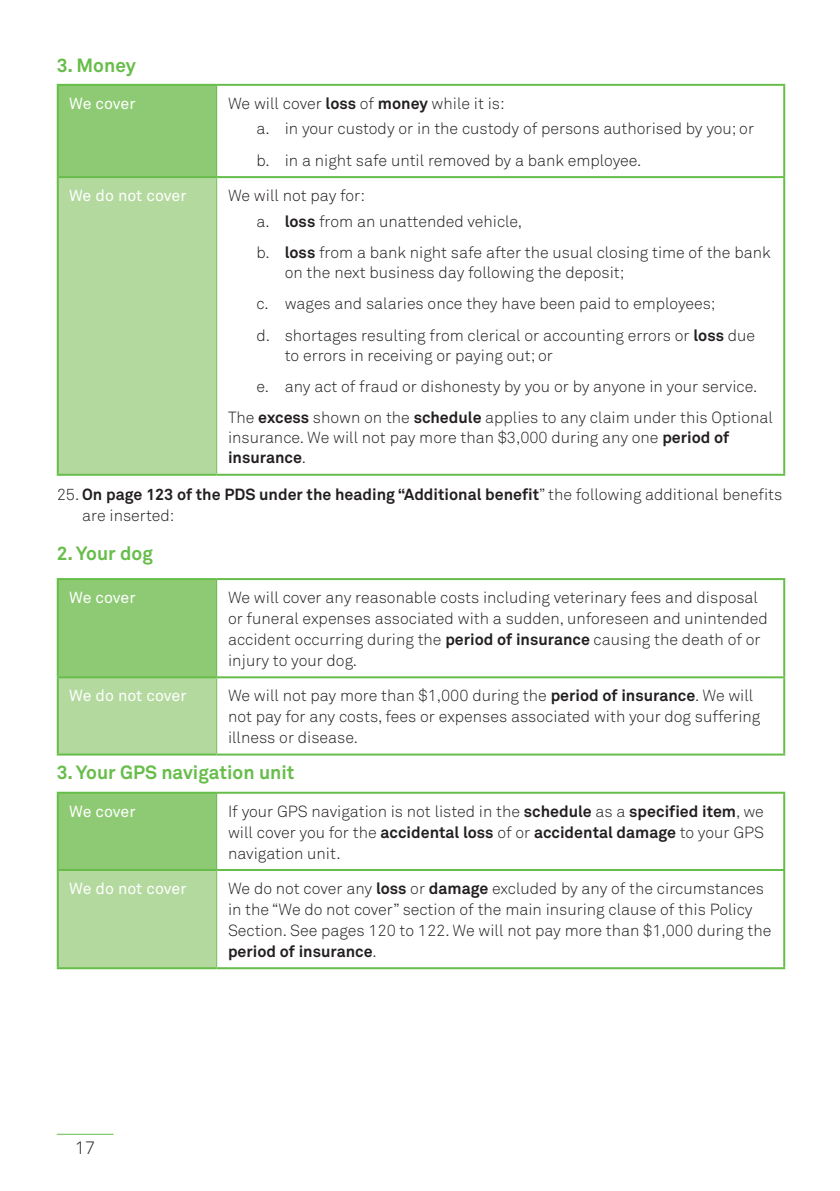
<style>
.page{position:relative;width:840px;height:1191px;background:#fff}
.page>*{position:absolute;margin:0;border:0;box-sizing:border-box;transform-origin:0 0}
.t1{font:700 19px "Akkurat Std";color:#67bd4a}
.t2{font:300 18px "Akkurat Std";color:#231f20}
.t3{font:300 16px/21px "Akkurat Std";color:#231f20}
.t4{font:700 16px/21px "Akkurat Std";color:#231f20}
.t5{font:16px "Akkurat Std";letter-spacing:-.005em;color:#fff}
.s1{font-weight:700}
.s2{font-weight:300}
</style>
<div class="page">
<hr style="left:57px;top:1134px;width:56px;height:1px;background:#67bd4a">
<div style="left:58px;top:85px;width:158px;height:92px;background:#8dca73"></div>
<div style="left:58px;top:177px;width:158px;height:298px;background:#b3d99e"></div>
<hr style="left:57px;top:84px;width:159px;height:2px;background:#67bd4a">
<hr style="left:57px;top:86px;width:2px;height:90px;background:#67bd4a">
<hr style="left:782px;top:86px;width:2px;height:90px;background:#67bd4a">
<hr style="left:782px;top:178px;width:2px;height:296px;background:#67bd4a">
<hr style="left:57px;top:178px;width:2px;height:296px;background:#67bd4a">
<hr style="left:216px;top:84px;width:568px;height:2px;background:#67bd4a">
<hr style="left:216px;top:178px;width:1px;height:296px;background:#67bd4a">
<hr style="left:216px;top:86px;width:1px;height:90px;background:#67bd4a">
<hr style="left:57px;top:176px;width:159px;height:2px;background:#67bd4a">
<hr style="left:216px;top:176px;width:568px;height:2px;background:#67bd4a">
<hr style="left:57px;top:474px;width:159px;height:2px;background:#67bd4a">
<hr style="left:216px;top:474px;width:568px;height:2px;background:#67bd4a">
<div style="left:58px;top:579px;width:158px;height:98px;background:#8dca73"></div>
<div style="left:58px;top:677px;width:158px;height:77px;background:#b3d99e"></div>
<hr style="left:57px;top:578px;width:159px;height:2px;background:#67bd4a">
<hr style="left:57px;top:580px;width:2px;height:96px;background:#67bd4a">
<hr style="left:782px;top:580px;width:2px;height:96px;background:#67bd4a">
<hr style="left:782px;top:678px;width:2px;height:75px;background:#67bd4a">
<hr style="left:57px;top:678px;width:2px;height:75px;background:#67bd4a">
<hr style="left:216px;top:578px;width:568px;height:2px;background:#67bd4a">
<hr style="left:216px;top:678px;width:1px;height:75px;background:#67bd4a">
<hr style="left:216px;top:580px;width:1px;height:96px;background:#67bd4a">
<hr style="left:57px;top:676px;width:159px;height:2px;background:#67bd4a">
<hr style="left:216px;top:676px;width:568px;height:2px;background:#67bd4a">
<hr style="left:57px;top:753px;width:159px;height:2px;background:#67bd4a">
<hr style="left:216px;top:753px;width:568px;height:2px;background:#67bd4a">
<div style="left:58px;top:792px;width:158px;height:78px;background:#8dca73"></div>
<div style="left:58px;top:870px;width:158px;height:98px;background:#b3d99e"></div>
<hr style="left:57px;top:791px;width:159px;height:2px;background:#67bd4a">
<hr style="left:57px;top:793px;width:2px;height:76px;background:#67bd4a">
<hr style="left:782px;top:793px;width:2px;height:76px;background:#67bd4a">
<hr style="left:782px;top:871px;width:2px;height:96px;background:#67bd4a">
<hr style="left:57px;top:871px;width:2px;height:96px;background:#67bd4a">
<hr style="left:216px;top:791px;width:568px;height:2px;background:#67bd4a">
<hr style="left:216px;top:871px;width:1px;height:96px;background:#67bd4a">
<hr style="left:216px;top:793px;width:1px;height:76px;background:#67bd4a">
<hr style="left:57px;top:869px;width:159px;height:2px;background:#67bd4a">
<hr style="left:216px;top:869px;width:568px;height:2px;background:#67bd4a">
<hr style="left:57px;top:967px;width:159px;height:2px;background:#67bd4a">
<hr style="left:216px;top:967px;width:568px;height:2px;background:#67bd4a">
<p class="t1" style="left:57px;top:53px;width:80px">3. Money</p>
<p class="t5" style="left:69px;top:94px;width:68px">We cover</p>
<p class="t3" style="left:256px;top:90px;width:499px;line-height:25.6px;text-indent:-28px">We will cover <span class="s1">loss</span> of <span class="s1">money</span> while it is:<br>a. in your custody or in the custody of persons authorised by you; or</p>
<p class="t3" style="left:256px;top:150px;width:386px">b. in a night safe until removed by a bank employee.</p>
<p class="t5" style="left:69px;top:186px;width:119px">We do not cover</p>
<p class="t3" style="left:256px;top:183px;width:267px;line-height:25.6px;text-indent:-28px">We will not pay for:<br>a. <span class="s1">loss</span> from an unattended vehicle,</p>
<p class="t3" style="left:284px;top:242px;width:487px;line-height:20px;text-indent:-28px">b. <span class="s1">loss</span> from a bank night safe after the usual closing time of the bank on the next business day following the deposit;</p>
<p class="t3" style="left:256px;top:288px;width:500px;line-height:31.4px">c. wages and salaries once they have been paid to employees;<br>d. shortages resulting from clerical or accounting errors or <span class="s1">loss</span> due</p>
<p class="t3" style="left:284px;top:345px;width:269px">to errors in receiving or paying out; or</p>
<p class="t3" style="left:256px;top:376px;width:502px">e. any act of fraud or dishonesty by you or by anyone in your service.</p>
<p class="t3" style="left:228px;top:407px;width:546px">The <span class="s1">excess</span> shown on the <span class="s1">schedule</span> applies to any claim under this Optional</p>
<p class="t3" style="left:228px;top:428px;width:502px;line-height:20px">insurance. We will not pay more than $3,000 during any one <span class="s1">period of insurance</span>.</p>
<p class="t4" style="left:82px;top:484px;width:701px;text-indent:-25px"><span class="s2">25.</span> On page 123 of the PDS under the heading “Additional benefit<span class="s2">” the following additional benefits are inserted:</span></p>
<p class="t1" style="left:57px;top:542px;width:98px">2. Your dog</p>
<p class="t5" style="left:69px;top:588px;width:68px">We cover</p>
<p class="t3" style="left:228px;top:587px;width:541px">We will cover any reasonable costs including veterinary fees and disposal or funeral expenses associated with a sudden, unforeseen and unintended accident occurring during the <span class="s1">period of insurance</span> causing the death of or injury to your dog.</p>
<p class="t5" style="left:69px;top:686px;width:119px">We do not cover</p>
<p class="t3" style="left:228px;top:685px;width:533px">We will not pay more than $1,000 during the <span class="s1">period of insurance</span>. We will not pay for any costs, fees or expenses associated with your dog suffering illness or disease.</p>
<p class="t1" style="left:57px;top:761px;width:239px">3. Your GPS navigation unit</p>
<p class="t5" style="left:69px;top:801px;width:68px">We cover</p>
<p class="t3" style="left:228px;top:800px;width:537px;text-align:justify">If your GPS navigation is not listed in the <span class="s1">schedule</span> as a <span class="s1">specified item</span>, we will cover you for the <span class="s1">accidental loss</span> of or <span class="s1">accidental damage</span> to your GPS navigation unit.</p>
<p class="t5" style="left:69px;top:879px;width:119px">We do not cover</p>
<p class="t3" style="left:228px;top:877px;width:544px">We do not cover any <span class="s1">loss</span> or <span class="s1">damage</span> excluded by any of the circumstances in the “We do not cover” section of the main insuring clause of this Policy Section. See pages 120 to 122. We will not pay more than $1,000 during the <span class="s1">period of insurance</span>.</p>
<p class="t2" style="left:75px;top:1137px;width:22px">17</p>
</div>
